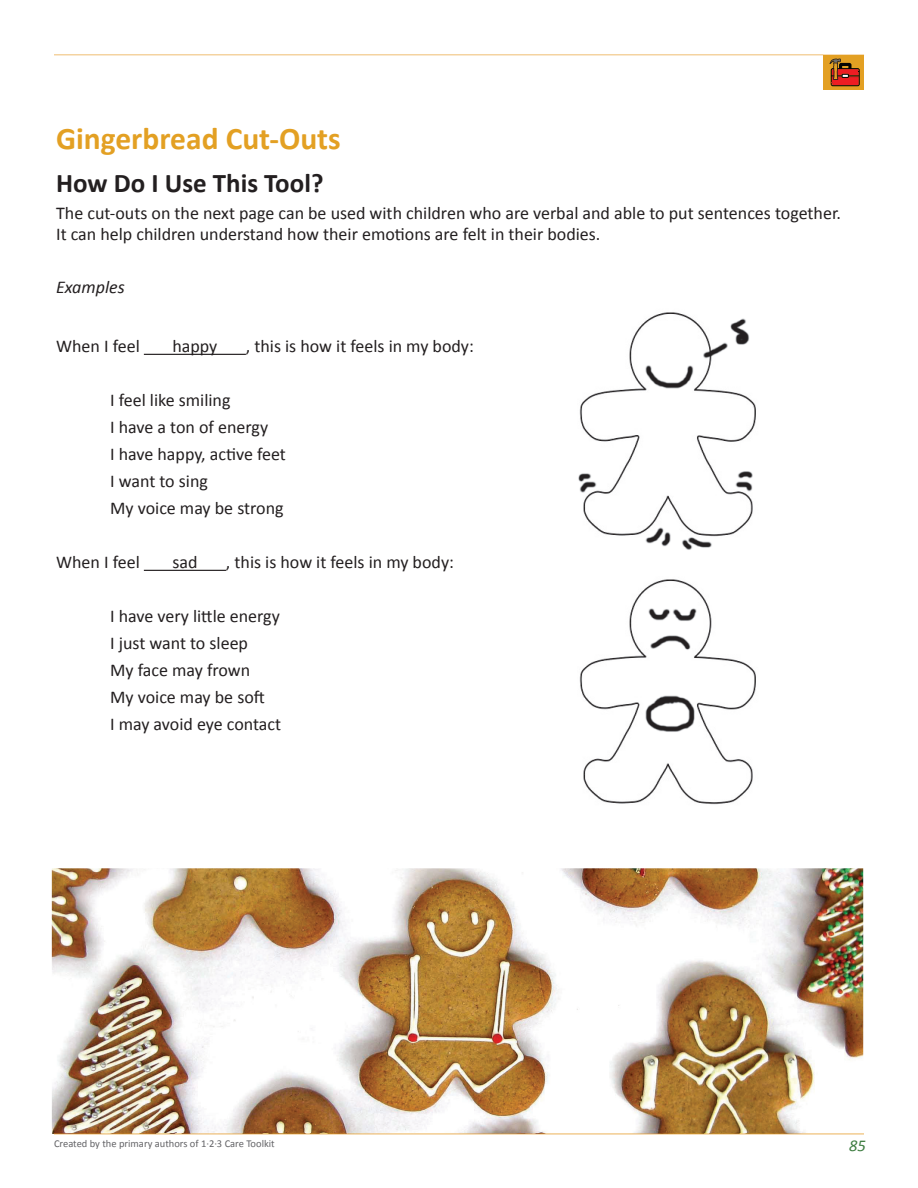
<style>
.page{position:relative;width:918px;height:1188px;background:#fff}
.page>*{position:absolute;margin:0;border:0;box-sizing:border-box;transform-origin:0 0}
.t1{font:700 31.5px "Calibri";color:#e3a023}
.t2{font:700 27px "Calibri";color:#231f20}
.t3{font:18px/27px "Calibri";color:#231f20}
.t4{font:italic 18px "Calibri";color:#231f20}
.t5{font:italic 16.5px "Calibri";color:#3e7d41}
.t6{font:10.5px "Calibri";color:#636366}
</style>
<div class="page">
<img style="left:52px;top:868px;width:811px;height:266px">
<hr style="left:144px;top:354px;width:102px;height:1px;background:#231f20">
<hr style="left:144px;top:570px;width:82px;height:1px;background:#231f20">
<div style="left:824px;top:55px;width:40px;height:34px;background:linear-gradient(to right,#e3a023,#e3a023)"></div>
<svg style="left:54px;top:1133px;width:810px;height:2px"></svg>
<img style="left:54px;top:1133px;width:809px;height:1px">
<img style="left:578px;top:312px;width:178px;height:238px">
<img style="left:579px;top:579px;width:177px;height:226px">
<svg style="left:54px;top:54px;width:810px;height:32px"></svg>
<h1 class="t1" style="left:56px;top:116px;width:286px">Gingerbread Cut-Outs</h1>
<h2 class="t2" style="left:56px;top:163px;width:269px">How Do I Use This Tool?</h2>
<p class="t3" style="left:56px;top:201px;width:786px;line-height:21.6px">The cut-outs on the next page can be used with children who are verbal and able to put sentences together.<br>It can help children understand how their emotions are felt in their bodies.</p>
<p class="t4" style="left:56px;top:274px;width:70px">Examples</p>
<p class="t3" style="left:56px;top:332px;width:85px">When I feel</p>
<p class="t3" style="left:172px;top:332px;width:47px">happy</p>
<p class="t3" style="left:246px;top:332px;width:230px">, this is how it feels in my body:</p>
<p class="t3" style="left:110px;top:386px;width:177px">I feel like smiling<br>I have a ton of energy<br>I have happy, active feet<br>I want to sing<br>My voice may be strong</p>
<p class="t3" style="left:56px;top:548px;width:85px">When I feel</p>
<p class="t3" style="left:172px;top:548px;width:27px">sad</p>
<p class="t3" style="left:226px;top:548px;width:230px">, this is how it feels in my body:</p>
<p class="t3" style="left:110px;top:602px;width:173px">I have very little energy<br>I just want to sleep<br>My face may frown<br>My voice may be soft<br>I may avoid eye contact</p>
<p class="t6" style="left:54px;top:1136px;width:222px">Created by the primary authors of 1·2·3 Care Toolkit</p>
<p class="t5" style="left:849px;top:1134px;width:18px">85</p>
</div>
